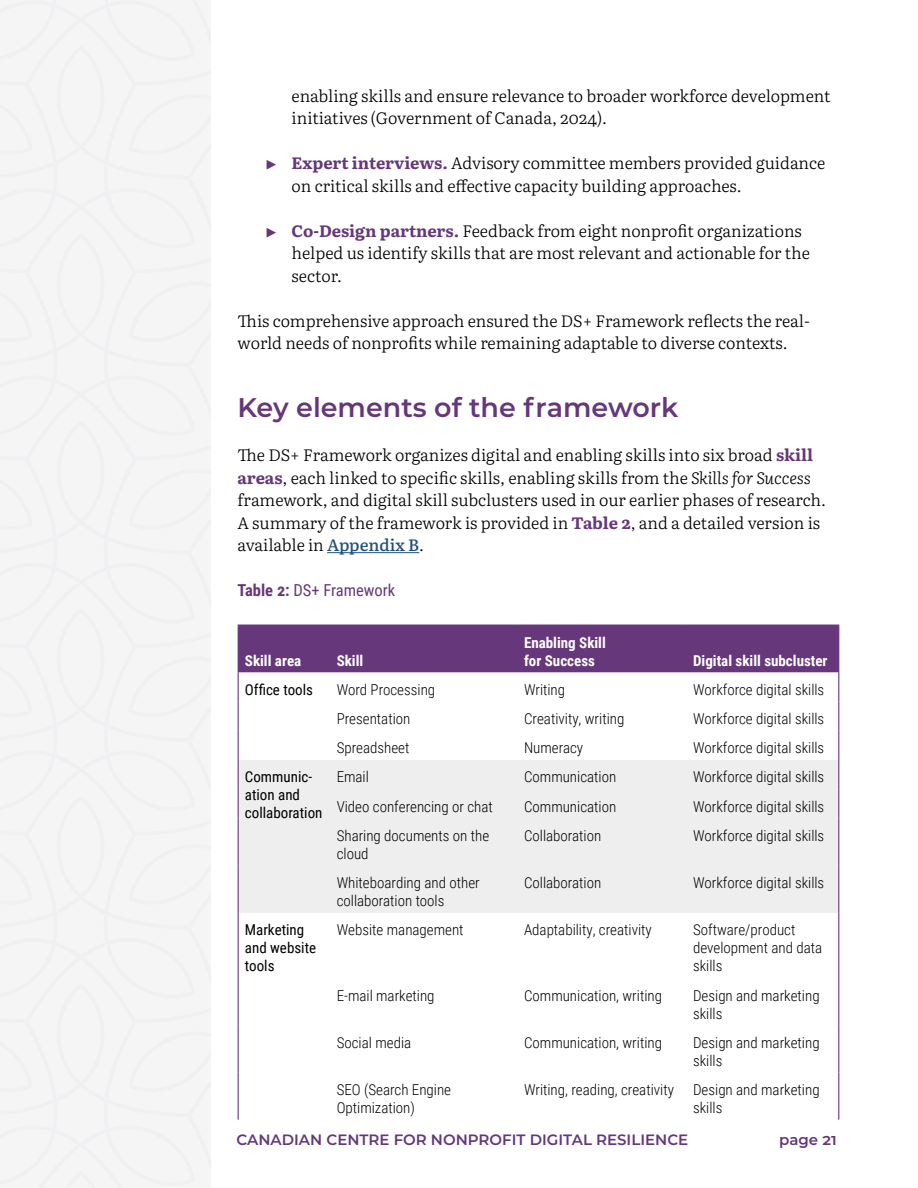
<style>
.page{position:relative;width:918px;height:1188px;background:#fff}
.page>*{position:absolute;margin:0;border:0;box-sizing:border-box;transform-origin:0 0}
.t1{font:600 27px "Montserrat";color:#66377b}
.t2{font:300 16.5px/22.5px "Literata";letter-spacing:-.005em;color:#000}
.t3{font:16.5px "Roboto Condensed";color:#66377b}
.t4{font:300 15px/18px "Roboto Condensed";color:#000}
.t5{font:15px/18px "Roboto Condensed";color:#000}
.t6{font:700 15px/18px "Roboto Condensed";color:#fff}
.t7{font:600 15px "Montserrat";color:#66377b}
.s1{font-weight:700;color:#66377b}
.s2{font-style:italic}
.s3{font-weight:500;color:#21517c}
.s4{font-weight:700}
</style>
<div class="page">
<div style="left:0;top:0;width:211px;height:1188px;background:#f5f5f6"></div>
<hr style="left:327px;top:552px;width:92px;height:1px;background:#21517c">
<div style="left:239px;top:626px;width:599px;height:46px;background:#66377b"></div>
<div style="left:239px;top:760px;width:599px;height:153px;background:#efeeef"></div>
<hr style="left:238px;top:625px;width:92px;height:1px;background:#66377b">
<hr style="left:238px;top:626px;width:1px;height:46px;background:#66377b">
<hr style="left:330px;top:625px;width:187px;height:1px;background:#66377b">
<hr style="left:517px;top:625px;width:169px;height:1px;background:#66377b">
<hr style="left:686px;top:625px;width:153px;height:1px;background:#66377b">
<hr style="left:838px;top:626px;width:1px;height:46px;background:#66377b">
<hr style="left:238px;top:672px;width:1px;height:30px;background:#66377b">
<hr style="left:838px;top:672px;width:1px;height:30px;background:#66377b">
<svg style="left:238px;top:702px;width:1px;height:116px"></svg>
<svg style="left:838px;top:702px;width:1px;height:116px"></svg>
<hr style="left:238px;top:818px;width:1px;height:48px;background:#66377b">
<hr style="left:838px;top:818px;width:1px;height:48px;background:#66377b">
<hr style="left:238px;top:866px;width:1px;height:47px;background:#66377b">
<hr style="left:838px;top:866px;width:1px;height:47px;background:#66377b">
<hr style="left:238px;top:913px;width:1px;height:65px;background:#66377b">
<hr style="left:838px;top:913px;width:1px;height:65px;background:#66377b">
<hr style="left:238px;top:978px;width:1px;height:47px;background:#66377b">
<hr style="left:838px;top:978px;width:1px;height:47px;background:#66377b">
<hr style="left:238px;top:1025px;width:1px;height:47px;background:#66377b">
<hr style="left:838px;top:1025px;width:1px;height:47px;background:#66377b">
<hr style="left:238px;top:1072px;width:1px;height:48px;background:#66377b">
<hr style="left:838px;top:1072px;width:1px;height:48px;background:#66377b">
<p class="t2" style="left:292px;top:84px;width:540px">enabling skills and ensure relevance to broader workforce development initiatives (Government of Canada, 2024).</p>
<p class="t2" style="left:292px;top:151px;width:535px;text-indent:-27px"><span class="s1">▶ Expert interviews.</span> Advisory committee members provided guidance on critical skills and effective capacity building approaches.</p>
<p class="t2" style="left:292px;top:219px;width:520px;text-indent:-27px"><span class="s1">▶ Co-Design partners.</span> Feedback from eight nonprofit organizations helped us identify skills that are most relevant and actionable for the sector.</p>
<p class="t2" style="left:238px;top:309px;width:574px">This comprehensive approach ensured the DS+ Framework reflects the real&shy;world needs of nonprofits while remaining adaptable to diverse contexts.</p>
<h1 class="t1" style="left:238px;top:394px;width:442px">Key elements of the framework</h1>
<p class="t2" style="left:238px;top:443px;width:590px">The DS+ Framework organizes digital and enabling skills into six broad <span class="s1">skill areas</span>, each linked to specific skills, enabling skills from the <span class="s2">Skills for Success </span>framework, and digital skill subclusters used in our earlier phases of research.<br>A summary of the framework is provided in <span class="s1">Table 2</span>, and a detailed version is available in <span class="s3">Appendix B</span>.</p>
<p class="t3" style="left:238px;top:583px;width:159px"><span class="s4">Table 2:</span> DS+ Framework</p>
<p class="t6" style="left:245px;top:652px;width:58px">Skill area</p>
<p class="t6" style="left:337px;top:652px;width:28px">Skill</p>
<p class="t6" style="left:524px;top:634px;width:83px">Enabling Skill for Success</p>
<p class="t6" style="left:693px;top:652px;width:136px">Digital skill subcluster</p>
<p class="t5" style="left:245px;top:680px;width:70px">Office tools</p>
<p class="t4" style="left:337px;top:680px;width:100px">Word Processing</p>
<p class="t4" style="left:524px;top:680px;width:43px">Writing</p>
<p class="t4" style="left:693px;top:680px;width:133px">Workforce digital skills</p>
<p class="t4" style="left:337px;top:709px;width:75px">Presentation</p>
<p class="t4" style="left:524px;top:709px;width:102px">Creativity, writing</p>
<p class="t4" style="left:693px;top:709px;width:133px">Workforce digital skills</p>
<p class="t4" style="left:337px;top:740px;width:74px">Spreadsheet</p>
<p class="t4" style="left:524px;top:740px;width:61px">Numeracy</p>
<p class="t4" style="left:693px;top:738px;width:133px">Workforce digital skills</p>
<p class="t5" style="left:245px;top:768px;width:79px">Communic&shy;ation and collaboration</p>
<p class="t4" style="left:337px;top:769px;width:34px">Email</p>
<p class="t4" style="left:524px;top:768px;width:94px">Communication</p>
<p class="t4" style="left:693px;top:768px;width:133px">Workforce digital skills</p>
<p class="t4" style="left:337px;top:798px;width:158px">Video conferencing or chat</p>
<p class="t4" style="left:524px;top:797px;width:94px">Communication</p>
<p class="t4" style="left:693px;top:797px;width:133px">Workforce digital skills</p>
<p class="t4" style="left:337px;top:827px;width:154px">Sharing documents on the cloud</p>
<p class="t4" style="left:524px;top:826px;width:79px">Collaboration</p>
<p class="t4" style="left:693px;top:826px;width:133px">Workforce digital skills</p>
<p class="t4" style="left:337px;top:873px;width:145px">Whiteboarding and other collaboration tools</p>
<p class="t4" style="left:524px;top:873px;width:79px">Collaboration</p>
<p class="t4" style="left:693px;top:873px;width:133px">Workforce digital skills</p>
<p class="t5" style="left:245px;top:922px;width:73px">Marketing and website tools</p>
<p class="t4" style="left:337px;top:920px;width:128px">Website management</p>
<p class="t4" style="left:524px;top:922px;width:129px">Adaptability, creativity</p>
<p class="t4" style="left:693px;top:922px;width:131px">Software/product development and data skills</p>
<p class="t4" style="left:337px;top:987px;width:99px">E-mail marketing</p>
<p class="t4" style="left:524px;top:986px;width:139px">Communication, writing</p>
<p class="t4" style="left:693px;top:987px;width:128px">Design and marketing skills</p>
<p class="t4" style="left:337px;top:1034px;width:76px">Social media</p>
<p class="t4" style="left:524px;top:1033px;width:139px">Communication, writing</p>
<p class="t4" style="left:693px;top:1034px;width:128px">Design and marketing skills</p>
<p class="t4" style="left:337px;top:1080px;width:116px">SEO (Search Engine<br>Optimization)</p>
<p class="t4" style="left:524px;top:1080px;width:151px">Writing, reading, creativity</p>
<p class="t4" style="left:693px;top:1081px;width:128px">Design and marketing skills</p>
<p class="t7" style="left:237px;top:1131px;width:453px">CANADIAN CENTRE FOR NONPROFIT DIGITAL RESILIENCE</p>
<p class="t7" style="left:779px;top:1132px;width:59px">page 21</p>
</div>
